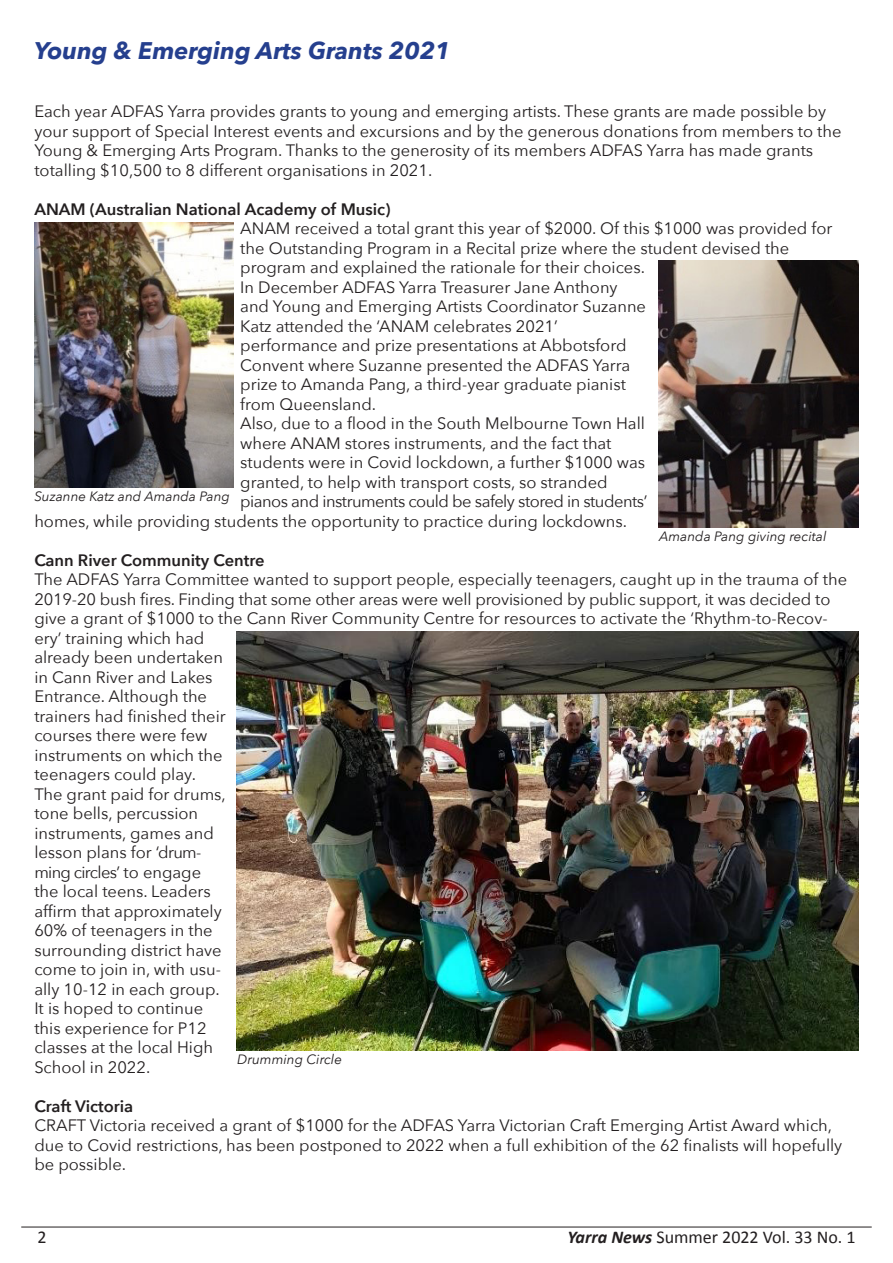
<style>
.page{position:relative;width:893px;height:1263px;background:#fff}
.page>*{position:absolute;margin:0;border:0;box-sizing:border-box;transform-origin:0 0}
.t1{font:italic 700 24px "Avenir Next";color:#253f8e}
.t2{font:18px "Calibri";color:#231f20}
.t3{font:16.5px/19.5px "Avenir Next";color:#231f20}
.t4{font:600 16.5px "Avenir Next";color:#231f20}
.t5{font:italic 13.5px "Avenir Next";color:#231f20}
.s1{font-weight:700;font-style:italic}
</style>
<div class="page">
<hr style="left:21px;top:1227px;width:851px;height:1px;background:#231f20">
<img style="left:34px;top:222px;width:199px;height:265px">
<img style="left:658px;top:261px;width:200px;height:266px">
<img style="left:236px;top:631px;width:622px;height:419px">
<p class="t1" style="left:34px;top:30px;width:418px">Young &amp; Emerging Arts Grants 2021</p>
<p class="t3" style="left:34px;top:101px;width:809px">Each year ADFAS Yarra provides grants to young and emerging artists. These grants are made possible by your support of Special Interest events and excursions and by the generous donations from members to the<br>Young &amp; Emerging Arts Program. Thanks to the generosity of its members ADFAS Yarra has made grants</p>
<p class="t3" style="left:34px;top:160px;width:399px">totalling $10,500 to 8 different organisations in 2021.</p>
<p class="t4" style="left:34px;top:195px;width:358px">ANAM (Australian National Academy of Music)</p>
<p class="t3" style="left:240px;top:218px;width:594px">ANAM received a total grant this year of $2000. Of this $1000 was provided for the Outstanding Program in a Recital prize where the student devised the</p>
<p class="t3" style="left:240px;top:257px;width:407px">program and explained the rationale for their choices.<br>In December ADFAS Yarra Treasurer Jane Anthony and Young and Emerging Artists Coordinator Suzanne Katz attended the ‘ANAM celebrates 2021’</p>
<p class="t3" style="left:240px;top:335px;width:392px">performance and prize presentations at Abbotsford Convent where Suzanne presented the ADFAS Yarra prize to Amanda Pang, a third-year graduate pianist from Queensland.</p>
<p class="t3" style="left:240px;top:413px;width:406px">Also, due to a flood in the South Melbourne Town Hall where ANAM stores instruments, and the fact that</p>
<p class="t3" style="left:240px;top:452px;width:406px">students were in Covid lockdown, a further $1000 was granted, to help with transport costs, so stranded</p>
<p class="t3" style="left:34px;top:491px;width:614px;text-indent:206px">pianos and instruments could be safely stored in students’ homes, while providing students the opportunity to practice during lockdowns.</p>
<p class="t4" style="left:34px;top:546px;width:232px">Cann River Community Centre</p>
<p class="t3" style="left:34px;top:569px;width:814px">The ADFAS Yarra Committee wanted to support people, especially teenagers, caught up in the trauma of the 2019-20 bush fires. Finding that some other areas were well provisioned by public support, it was decided to give a grant of $1000 to the Cann River Community Centre for resources to activate the ‘Rhythm-to-Recov&shy;ery’ training which had<br>already been undertaken<br>in Cann River and Lakes<br>Entrance. Although the<br>trainers had finished their<br>courses there were few<br>instruments on which the<br>teenagers could play.<br>The grant paid for drums,<br>tone bells, percussion<br>instruments, games and<br>lesson plans for ‘drum-<br>ming circles’ to engage<br>the local teens. Leaders<br>affirm that approximately<br>60% of teenagers in the<br>surrounding district have<br>come to join in, with usu-<br>ally 10-12 in each group.<br>It is hoped to continue<br>this experience for P12<br>classes at the local High<br>School in 2022.</p>
<p class="t4" style="left:34px;top:1092px;width:101px">Craft Victoria</p>
<p class="t3" style="left:34px;top:1115px;width:809px">CRAFT Victoria received a grant of $1000 for the ADFAS Yarra Victorian Craft Emerging Artist Award which, due to Covid restrictions, has been postponed to 2022 when a full exhibition of the 62 finalists will hopefully be possible.</p>
<p class="t5" style="left:34px;top:485px;width:197px">Suzanne Katz and Amanda Pang</p>
<p class="t5" style="left:659px;top:525px;width:169px">Amanda Pang giving recital</p>
<p class="t5" style="left:237px;top:1048px;width:106px">Drumming Circle</p>
<p class="t2" style="left:38px;top:1226px;width:11px">2</p>
<p class="t2" style="left:567px;top:1226px;width:290px"><span class="s1">Yarra News</span> Summer 2022 Vol. 33 No. 1</p>
</div>
